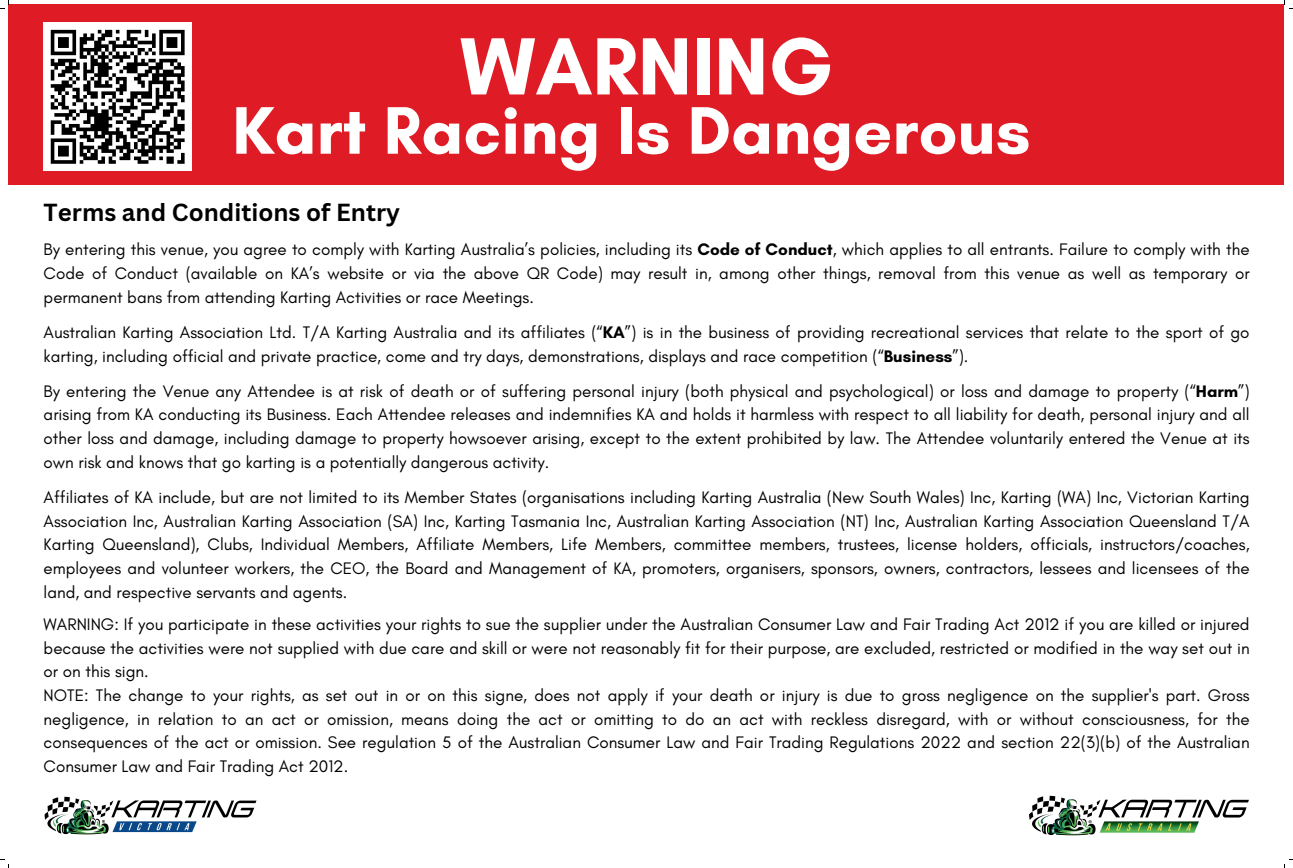
<style>
.page{position:relative;width:1293px;height:868px;background:#fff}
.page>*{position:absolute;margin:0;border:0;box-sizing:border-box;transform-origin:0 0}
.t1{font:700 82.55px "Glacial Indifference";color:#fff}
.t2{font:700 68.4px "Glacial Indifference";color:#fff}
.t3{font:700 24px "Canva Sans";color:#000}
.t4{font:17px/23.6px "Glacial Indifference";color:#000;text-align:justify}
.s1{font-weight:700}
</style>
<div class="page">
<img style="left:44px;top:796px;width:213px;height:39px">
<div style="left:9px;top:4px;width:1275px;height:181px;background:#df1c26"></div>
<img style="left:1029px;top:795px;width:220px;height:41px">
<div style="left:44px;top:23px;width:148px;height:148px;background:#fff"></div>
<svg style="left:50px;top:29px;width:135px;height:135px"></svg>
<svg style="left:0;top:0;width:9px;height:10px"></svg>
<h1 class="t1" style="left:460px;top:15px;width:374px">WARNING</h1>
<h2 class="t2" style="left:232px;top:88px;width:800px">Kart Racing Is Dangerous</h2>
<h3 class="t3" style="left:44px;top:198px;width:358px">Terms and Conditions of Entry</h3>
<p class="t4" style="left:44px;top:238px;width:1207px">By entering this venue, you agree to comply with Karting Australia’s policies, including its <span class="s1">Code of Conduct</span>, which applies to all entrants. Failure to comply with the Code of Conduct (available on KA’s website or via the above QR Code) may result in, among other things, removal from this venue as well as temporary or permanent bans from attending Karting Activities or race Meetings.</p>
<p class="t4" style="left:44px;top:321px;width:1207px">Australian Karting Association Ltd. T/A Karting Australia and its affiliates (“<span class="s1">KA</span>”) is in the business of providing recreational services that relate to the sport of go karting, including official and private practice, come and try days, demonstrations, displays and race competition (“<span class="s1">Business</span>”).</p>
<p class="t4" style="left:44px;top:379px;width:1207px">By entering the Venue any Attendee is at risk of death or of suffering personal injury (both physical and psychological) or loss and damage to property (“<span class="s1">Harm</span>”) arising from KA conducting its Business. Each Attendee releases and indemnifies KA and holds it harmless with respect to all liability for death, personal injury and all other loss and damage, including damage to property howsoever arising, except to the extent prohibited by law. The Attendee voluntarily entered the Venue at its own risk and knows that go karting is a potentially dangerous activity.</p>
<p class="t4" style="left:44px;top:486px;width:1207px">Affiliates of KA include, but are not limited to its Member States (organisations including Karting Australia (New South Wales) Inc, Karting (WA) Inc, Victorian Karting Association Inc, Australian Karting Association (SA) Inc, Karting Tasmania Inc, Australian Karting Association (NT) Inc, Australian Karting Association Queensland T/A Karting Queensland), Clubs, Individual Members, Affiliate Members, Life Members, committee members, trustees, license holders, officials, instructors/coaches, employees and volunteer workers, the CEO, the Board and Management of KA, promoters, organisers, sponsors, owners, contractors, lessees and licensees of the land, and respective servants and agents.</p>
<p class="t4" style="left:44px;top:613px;width:1207px;text-align:left">WARNING: If you participate in these activities your rights to sue the supplier under the Australian Consumer Law and Fair Trading Act 2012 if you are killed or injured because the activities were not supplied with due care and skill or were not reasonably fit for their purpose, are excluded, restricted or modified in the way set out in or on this sign.<br>NOTE: The change to your rights, as set out in or on this signe, does not apply if your death or injury is due to gross negligence on the supplier's part. Gross negligence, in relation to an act or omission, means doing the act or omitting to do an act with reckless disregard, with or without consciousness, for the consequences of the act or omission. See regulation 5 of the Australian Consumer Law and Fair Trading Regulations 2022 and section 22(3)(b) of the Australian Consumer Law and Fair Trading Act 2012.</p>
</div>
